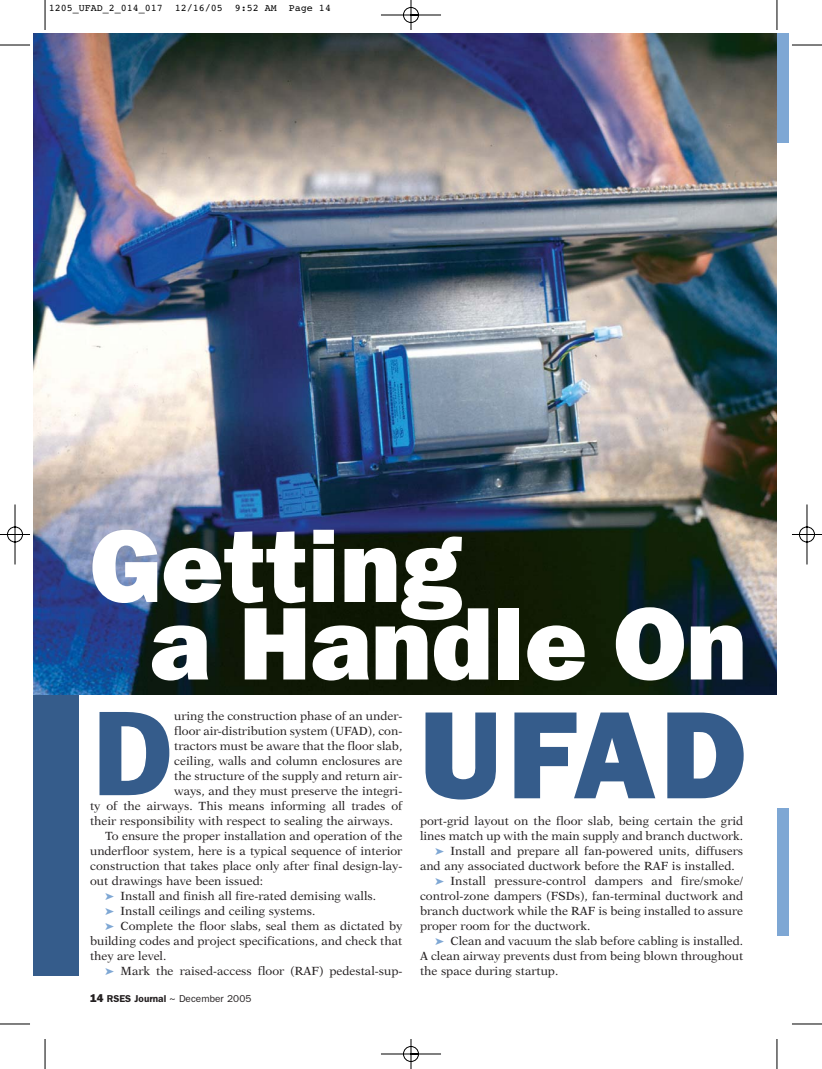
<style>
.page{position:relative;width:822px;height:1069px;background:#fff}
.page>*{position:absolute;margin:0;border:0;box-sizing:border-box;transform-origin:0 0}
.t1{font:800 125px "Franklin Gothic";color:#355c8b}
.t2{font:600 condensed 124.75px "Franklin Gothic";color:#355c8b;scale:1.2 1}
.t3{font:800 103.75px/77.5px "Franklin Gothic";letter-spacing:.005em;color:#fff}
.t4{font:11.88px "New Aster";color:#231f20}
.t5{font:10px "Courier";color:#000}
.t6{font:10px "Franklin Gothic";letter-spacing:.005em;color:#231f20}
.s1{color:#7ea7d4}
.s2{font-weight:800;font-size:11.25px}
.s3{font-weight:600}
</style>
<div class="page">
<img style="left:0;top:0;width:821px;height:1069px">
<p class="t5" style="left:49px;top:5px;width:283px">1205_UFAD_2_014_017 12/16/05 9:52 AM Page 14</p>
<h3 class="t3" style="left:150px;top:536px;width:598px;text-indent:-60px">Getting<br>a Handle On</h3>
<h1 class="t1" style="left:420px;top:712px;width:327px">UFAD</h1>
<h2 class="t2" style="left:90px;top:712px;width:72px">D</h2>
<p class="t4" style="left:174px;top:711px;width:229px">uring the construction phase of an under-</p>
<p class="t4" style="left:174px;top:726px;width:229px">floor air-distribution system (UFAD), con-</p>
<p class="t4" style="left:174px;top:741px;width:229px">tractors must be aware that the floor slab,</p>
<p class="t4" style="left:174px;top:756px;width:229px">ceiling, walls and column enclosures are</p>
<p class="t4" style="left:174px;top:771px;width:229px">the structure of the supply and return air-</p>
<p class="t4" style="left:174px;top:786px;width:229px">ways, and they must preserve the integri-</p>
<p class="t4" style="left:90px;top:801px;width:313px">ty of the airways. This means informing all trades of</p>
<p class="t4" style="left:90px;top:816px;width:304px">their responsibility with respect to sealing the airways.</p>
<p class="t4" style="left:105px;top:831px;width:298px">To ensure the proper installation and operation of the</p>
<p class="t4" style="left:90px;top:846px;width:313px">underfloor system, here is a typical sequence of interior</p>
<p class="t4" style="left:90px;top:861px;width:314px">construction that takes place only after final design-lay-</p>
<p class="t4" style="left:90px;top:876px;width:174px">out drawings have been issued:</p>
<p class="t4" style="left:105px;top:891px;width:272px"><span class="s1">➤</span> Install and finish all fire-rated demising walls.</p>
<p class="t4" style="left:105px;top:906px;width:212px"><span class="s1">➤</span> Install ceilings and ceiling systems.</p>
<p class="t4" style="left:105px;top:921px;width:298px"><span class="s1">➤</span> Complete the floor slabs, seal them as dictated by</p>
<p class="t4" style="left:90px;top:936px;width:313px">building codes and project specifications, and check that</p>
<p class="t4" style="left:90px;top:951px;width:78px">they are level.</p>
<p class="t4" style="left:105px;top:966px;width:298px"><span class="s1">➤</span> Mark the raised-access floor (RAF) pedestal-sup-</p>
<p class="t4" style="left:420px;top:816px;width:324px">port-grid layout on the floor slab, being certain the grid</p>
<p class="t4" style="left:420px;top:831px;width:324px">lines match up with the main supply and branch ductwork.</p>
<p class="t4" style="left:435px;top:846px;width:309px"><span class="s1">➤</span> Install and prepare all fan-powered units, diffusers</p>
<p class="t4" style="left:420px;top:861px;width:316px">and any associated ductwork before the RAF is installed.</p>
<p class="t4" style="left:435px;top:876px;width:309px"><span class="s1">➤</span> Install pressure-control dampers and fire/smoke/</p>
<p class="t4" style="left:420px;top:891px;width:324px">control-zone dampers (FSDs), fan-terminal ductwork and</p>
<p class="t4" style="left:420px;top:906px;width:324px">branch ductwork while the RAF is being installed to assure</p>
<p class="t4" style="left:420px;top:921px;width:172px">proper room for the ductwork.</p>
<p class="t4" style="left:435px;top:936px;width:309px"><span class="s1">➤</span> Clean and vacuum the slab before cabling is installed.</p>
<p class="t4" style="left:420px;top:951px;width:324px">A clean airway prevents dust from being blown throughout</p>
<p class="t4" style="left:420px;top:966px;width:140px">the space during startup.</p>
<p class="t6" style="left:90px;top:994px;width:163px"><span class="s2">14</span> <span class="s3">RSES Journal</span> ~ December 2005</p>
</div>
